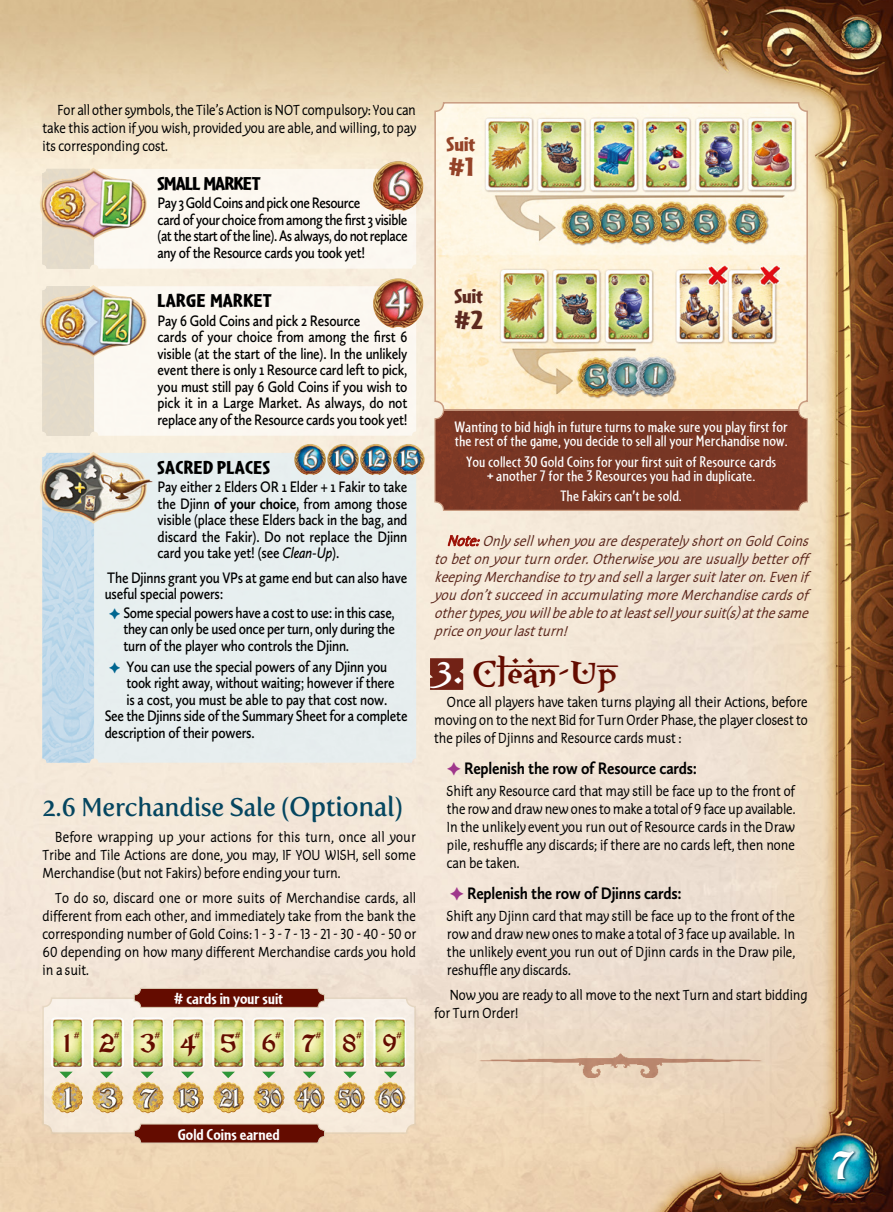
<style>
.page{position:relative;width:893px;height:1212px;background:#fff}
.page>*{position:absolute;margin:0;border:0;box-sizing:border-box;transform-origin:0 0}
.t1{font:37.5px "Vinque";color:#fff}
.t2{font:33px "XXIIARABIAN ONENIGHTSTAND Bold";letter-spacing:-.005em;color:#640c00;scale:1.15 1}
.t3{font:900 27px "Cafeteria";color:#944227;scale:1.15 1}
.t4{font:900 27px "Cafeteria";color:#5d291e;scale:1.15 1}
.t5{font:25.5px "Fertigo Pro";letter-spacing:-.015em;color:#054660}
.t6{font:23.7px "Vinque";letter-spacing:1.06em;color:#640c00}
.t7{font:900 21px "Cafeteria";color:#944227;scale:1.15 1}
.t8{font:900 21px "Cafeteria";color:#5d291e;scale:1.15 1}
.t9{font:900 19.5px "Cafeteria";letter-spacing:.01em;color:#000;scale:1.15 1}
.t10{font:900 19.5px "Cafeteria";letter-spacing:-.03em;color:#000;scale:1.15 1}
.t11{font:700 17.25px "Calluna Sans";letter-spacing:-.015em;color:#000;scale:.88 1}
.t12{font:700 16.5px "Cafeteria";color:#fff;scale:1.15 1}
.t13{font:600 15.75px/16.5px "Calluna Sans";letter-spacing:-.015em;color:#000;scale:.85 1}
.t14{font:15.75px/14.2px "Cafeteria";color:#fff;scale:1.15 1}
.t15{font:600 15.75px "Calluna Sans";letter-spacing:-.015em;color:#000;scale:.84 1}
.t16{font:15px/18px "Edifice Classic";letter-spacing:-.015em;color:#000;text-align:justify;scale:.88 1}
.t17{font:italic 15px/18px "Edifice Classic";color:#5d291e;text-align:justify;scale:.9 1}
.t18{font:9.9px "Vinque";color:#640c00}
.s1{font-weight:700}
.s2{font-style:italic}
.s3{color:#006690}
.s4{font-size:27px}
.s5{color:#9c1006}
.s6{color:#fff}
.s7{color:#9f368b}
</style>
<div class="page">
<img style="left:0;top:0;width:893px;height:1212px">
<svg style="left:833px;top:1150px;width:25px;height:31px"></svg>
<svg style="left:430px;top:658px;width:33px;height:32px"></svg>
<div style="left:42px;top:240px;width:52px;height:29px;background:#e4dccb"></div>
<div style="left:94px;top:169px;width:322px;height:100px;background:#fcf8f1;border-radius:4px"></div>
<img style="left:40px;top:168px;width:107px;height:72px">
<img style="left:373px;top:161px;width:50px;height:50px">
<div style="left:42px;top:357px;width:52px;height:79px;background:#e4dbca"></div>
<div style="left:94px;top:286px;width:322px;height:150px;background:#fcf8f1;border-radius:4px"></div>
<img style="left:40px;top:285px;width:107px;height:72px">
<img style="left:373px;top:278px;width:50px;height:50px">
<img style="left:42px;top:524px;width:52px;height:239px">
<div style="left:94px;top:453px;width:322px;height:310px;background:#e7eeef;border-radius:4px"></div>
<img style="left:40px;top:452px;width:112px;height:72px">
<img style="left:294px;top:444px;width:131px;height:31px">
<div style="left:43px;top:998px;width:372px;height:135px;background:#f6ece0;border-radius:9px"></div>
<div style="left:42px;top:997px;width:374px;height:137px;border:2px solid #dacdb4;border-radius:9px"></div>
<img style="left:51px;top:1017px;width:33px;height:51px">
<img style="left:91px;top:1017px;width:33px;height:51px">
<img style="left:132px;top:1017px;width:32px;height:51px">
<img style="left:172px;top:1017px;width:32px;height:51px">
<img style="left:212px;top:1017px;width:33px;height:51px">
<img style="left:253px;top:1017px;width:32px;height:51px">
<img style="left:293px;top:1017px;width:32px;height:51px">
<img style="left:333px;top:1017px;width:33px;height:51px">
<img style="left:374px;top:1017px;width:32px;height:51px">
<img style="left:52px;top:1082px;width:31px;height:31px">
<img style="left:92px;top:1082px;width:31px;height:31px">
<img style="left:132px;top:1082px;width:32px;height:31px">
<img style="left:172px;top:1082px;width:32px;height:31px">
<img style="left:213px;top:1082px;width:31px;height:31px">
<img style="left:253px;top:1082px;width:32px;height:31px">
<img style="left:293px;top:1082px;width:32px;height:31px">
<img style="left:334px;top:1082px;width:31px;height:31px">
<img style="left:374px;top:1082px;width:32px;height:31px">
<svg style="left:60px;top:1072px;width:13px;height:6px"></svg>
<svg style="left:100px;top:1072px;width:13px;height:6px"></svg>
<svg style="left:141px;top:1072px;width:13px;height:6px"></svg>
<svg style="left:181px;top:1072px;width:13px;height:6px"></svg>
<svg style="left:222px;top:1072px;width:13px;height:6px"></svg>
<svg style="left:262px;top:1072px;width:13px;height:6px"></svg>
<svg style="left:303px;top:1072px;width:13px;height:6px"></svg>
<svg style="left:343px;top:1072px;width:14px;height:6px"></svg>
<svg style="left:384px;top:1072px;width:13px;height:6px"></svg>
<div style="left:134px;top:988px;width:190px;height:19px;background:#640c00;border-radius:6px"></div>
<div style="left:134px;top:988px;width:191px;height:20px;border:1px solid #dacdb4;border-radius:6px"></div>
<div style="left:134px;top:1124px;width:190px;height:19px;background:#640c00;border-radius:6px"></div>
<div style="left:134px;top:1124px;width:191px;height:19px;border:1px solid #dacdb4;border-radius:6px"></div>
<img style="left:477px;top:1052px;width:288px;height:26px">
<img style="left:435px;top:103px;width:372px;height:407px">
<div style="left:434px;top:102px;width:374px;height:308px;border:2px solid #c99c81;border-radius:9px"></div>
<div style="left:435px;top:410px;width:372px;height:100px;background:#783624;border-radius:9px"></div>
<div style="left:434px;top:410px;width:374px;height:101px;border:1px solid #c99c81;border-radius:9px"></div>
<svg style="left:448px;top:535px;width:32px;height:15px"></svg>
<p class="t16" style="left:43px;top:101px;width:426px;text-indent:15px">For all other symbols, the Tile’s Action is NOT compulsory: You can take this action if you wish, provided you are able, and willing, to pay its corresponding cost.</p>
<h3 class="t10" style="left:158px;top:172px;width:91px">SMALL MARKET</h3>
<p class="t13" style="left:158px;top:194px;width:296px">Pay 3 Gold Coins and pick one Resource<br>card of your choice from among the first 3 visible (at the start of the line). As always, do not replace any of the Resource cards you took yet!</p>
<h3 class="t9" style="left:158px;top:289px;width:101px">LARGE MARKET</h3>
<p class="t13" style="left:158px;top:312px;width:296px">Pay 6 Gold Coins and pick 2 Resource<br>cards of your choice from among the first 6 visible (at the start of the line). In the unlikely event there is only 1 Resource card left to pick, you must still pay 6 Gold Coins if you wish to pick it in a Large Market. As always, do not replace any of the Resource cards you took yet!</p>
<h3 class="t9" style="left:158px;top:456px;width:99px">SACRED PLACES</h3>
<p class="t13" style="left:158px;top:478px;width:295px;text-align:justify">Pay either 2 Elders OR 1 Elder + 1 Fakir to take the Djinn <span class="s1">of your choice</span>, from among those visible (place these Elders back in the bag, and discard the Fakir). Do not replace the Djinn card you take yet! (see <span class="s2">Clean-Up</span>).</p>
<p class="t13" style="left:105px;top:569px;width:358px">The Djinns grant you VPs at game end but can also have useful special powers:</p>
<p class="t13" style="left:123px;top:604px;width:321px;text-align:justify;text-indent:-14px"><span class="s3">✦</span> Some special powers have a cost to use: in this case, they can only be used once per turn, only during the turn of the player who controls the Djinn.</p>
<p class="t13" style="left:109px;top:658px;width:329px"><span class="s3">✦</span> You can use the special powers of any Djinn you</p>
<p class="t15" style="left:126px;top:673px;width:321px">took right away, without waiting; however if there</p>
<p class="t13" style="left:126px;top:691px;width:308px">is a cost, you must be able to pay that cost now.</p>
<p class="t13" style="left:105px;top:707px;width:358px">See the Djinns side of the Summary Sheet for a complete</p>
<p class="t13" style="left:105px;top:724px;width:178px">description of their powers.</p>
<h3 class="t5" style="left:43px;top:792px;width:362px">2.6 Merchandise Sale <span class="s4">(Optional)</span></h3>
<p class="t16" style="left:43px;top:828px;width:426px;text-indent:13px">Before wrapping up your actions for this turn, once all your Tribe and Tile Actions are done, you may, IF YOU WISH, sell some Merchandise (but not Fakirs) before ending your turn.</p>
<p class="t16" style="left:43px;top:888px;width:426px;text-indent:13px">To do so, discard one or more suits of Merchandise cards, all different from each other, and immediately take from the bank the corresponding number of Gold Coins: 1 - 3 - 7 - 13 - 21 - 30 - 40 - 50 or 60 depending on how many different Merchandise cards you hold in a suit.</p>
<p class="t12" style="left:174px;top:989px;width:96px"># cards in your suit</p>
<p class="t18" style="left:74px;top:1029px;width:7px">#</p>
<p class="t18" style="left:114px;top:1029px;width:7px">#</p>
<p class="t18" style="left:155px;top:1029px;width:7px">#</p>
<p class="t18" style="left:195px;top:1029px;width:7px">#</p>
<p class="t18" style="left:235px;top:1029px;width:7px">#</p>
<p class="t18" style="left:276px;top:1029px;width:7px">#</p>
<p class="t18" style="left:316px;top:1029px;width:7px">#</p>
<p class="t18" style="left:356px;top:1029px;width:7px">#</p>
<p class="t18" style="left:397px;top:1029px;width:7px">#</p>
<h3 class="t6" style="left:64px;top:1028px;width:334px">1 23456789</h3>
<h3 class="t7" style="left:447px;top:132px;width:27px">Suit</h3>
<h3 class="t3" style="left:449px;top:152px;width:23px">#1</h3>
<h3 class="t8" style="left:454px;top:284px;width:27px">Suit</h3>
<h3 class="t4" style="left:455px;top:304px;width:26px">#2</h3>
<p class="t14" style="left:455px;top:419px;width:291px">Wanting to bid high in future turns to make sure you play first for the rest of the game, you decide to sell all your Merchandise now.</p>
<p class="t14" style="left:466px;top:454px;width:271px;text-align:center">You collect 30 Gold Coins for your first suit of Resource cards + another 7 for the 3 Resources you had in duplicate.</p>
<p class="t14" style="left:561px;top:489px;width:107px">The Fakirs can’t be sold.</p>
<p class="t17" style="left:434px;top:531px;width:424px;text-indent:13px"><span class="s5">Note:</span>OnlysellwhenyouaredesperatelyshortonGoldCoins tobetonyourturnorder.Otherwiseyouareusuallybetteroff keepingMerchandisetotryandsellalargersuitlateron.Evenif youdon’tsucceedinaccumulatingmoreMerchandisecardsof othertypes,youwillbeabletoatleastsellyoursuit(s)atthesame priceonyourlastturn!</p>
<h2 class="t2" style="left:434px;top:651px;width:161px"><span class="s6">3.</span> CLEAN-UP</h2>
<p class="t16" style="left:434px;top:693px;width:426px;text-indent:13px">Once all players have taken turns playing all their Actions, before moving on to the next Bid for Turn Order Phase, the player closest to the piles of Djinns and Resource cards must :</p>
<p class="t11" style="left:447px;top:757px;width:286px"><span class="s7">✦</span> Replenish the row of Resource cards:</p>
<p class="t16" style="left:447px;top:782px;width:397px">Shift any Resource card that may still be face up to the front of the row and draw new ones to make a total of 9 face up available.<br>In the unlikely event you run out of Resource cards in the Draw pile, reshuffle any discards; if there are no cards left, then none can be taken.</p>
<p class="t11" style="left:450px;top:882px;width:265px"><span class="s7">✦</span> Replenish the row of Djinns cards:</p>
<p class="t16" style="left:447px;top:907px;width:397px">Shift any Djinn card that may still be face up to the front of the row and draw new ones to make a total of 3 face up available. In the unlikely event you run out of Djinn cards in the Draw pile, reshuffle any discards.</p>
<p class="t16" style="left:434px;top:985px;width:426px;text-indent:15px">Now you are ready to all move to the next Turn and start bidding for Turn Order!</p>
<p class="t12" style="left:178px;top:1125px;width:90px">Gold Coins earned</p>
<h1 class="t1" style="left:832px;top:1141px;width:23px">7</h1>
</div>
